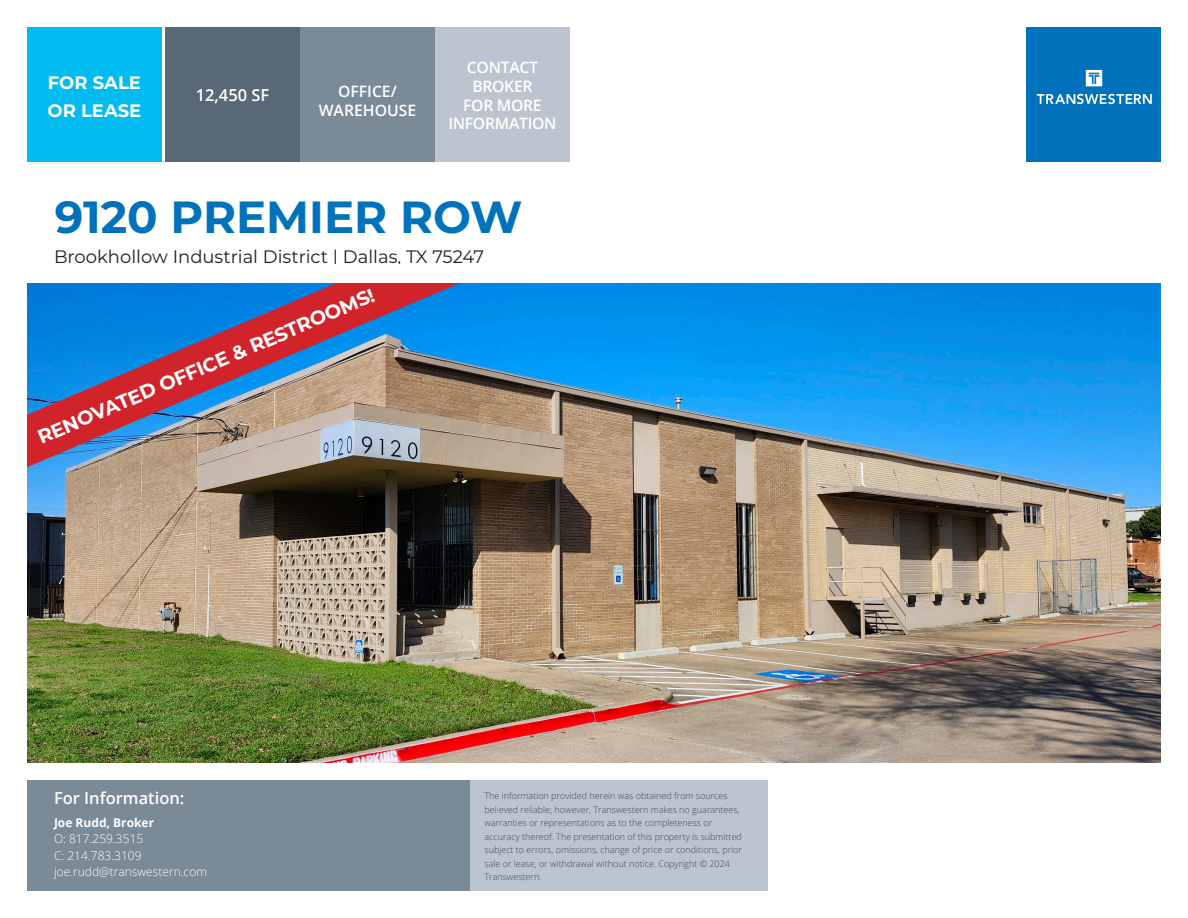
<style>
.page{position:relative;width:1188px;height:918px;background:#fff}
.page>*{position:absolute;margin:0;border:0;box-sizing:border-box;transform-origin:0 0}
.H1{font:700 45px "Montserrat";color:#0072bc}
.t1{font:700 19.5px "Montserrat";color:#fff}
.t2{font:18px "Montserrat";color:#231f20}
.Main_Header_Box{font:700 18px/28.5px "Montserrat";color:#fff}
.H3-White{font:600 16.5px "Open Sans";color:#fff}
.Secondary_Header_Boxes{font:600 16.5px "Open Sans";color:#fff}
.Secondary_Header_Boxes-2{font:600 15.75px/18.9px "Open Sans";letter-spacing:-.02em;color:#fff;text-align:center}
.Secondary_Header_Boxes-3{font:600 15.75px/18.9px "Open Sans";color:#fff;text-align:center}
.Broker_Contact_Info{font:300 12px "Open Sans";color:#fff}
.Broker_Name{font:700 12px "Open Sans";color:#fff}
.Legal{font:300 9px/13.5px "Open Sans";color:#3c4a55}
</style>
<div class="page">
<img style="left:27px;top:283px;width:1134px;height:479px">
<div style="left:1026px;top:27px;width:135px;height:135px;background:#0072bc"></div>
<svg style="left:1037px;top:94px;width:115px;height:10px"></svg>
<svg style="left:1086px;top:70px;width:16px;height:16px"></svg>
<div style="left:165px;top:27px;width:135px;height:135px;background:#586876"></div>
<div style="left:27px;top:27px;width:135px;height:135px;background:#00bcf1"></div>
<div style="left:300px;top:27px;width:135px;height:135px;background:#7b8a97"></div>
<div style="left:435px;top:27px;width:135px;height:135px;background:#bcc4d0"></div>
<div style="left:27px;top:780px;width:444px;height:111px;background:#7b8a97"></div>
<div style="left:471px;top:780px;width:297px;height:111px;background:#bcc4d0"></div>
<svg style="left:27px;top:283px;width:433px;height:196px;background:#757693"></svg>
<p class="Main_Header_Box" style="left:48px;top:67px;width:95px">FOR SALE<br>OR LEASE</p>
<p class="Secondary_Header_Boxes" style="left:196px;top:84px;width:75px">12,450 SF</p>
<p class="Secondary_Header_Boxes-3" style="left:319px;top:81px;width:99px">OFFICE/<br>WAREHOUSE</p>
<p class="Secondary_Header_Boxes-2" style="left:448px;top:57px;width:110px">CONTACT<br>BROKER<br>FOR MORE<br>INFORMATION</p>
<p class="H1" style="left:55px;top:185px;width:469px">9120 PREMIER ROW</p>
<h2 class="t2" style="left:54px;top:244px;width:432px">Brookhollow Industrial District | Dallas, TX 75247</h2>
<p class="t1" style="left:33px;top:424px;width:366px;rotate:-23deg">RENOVATED OFFICE &amp; RESTROOMS!</p>
<p class="H3-White" style="left:54px;top:786px;width:132px">For Information:</p>
<p class="Broker_Name" style="left:54px;top:814px;width:102px">Joe Rudd, Broker</p>
<p class="Broker_Contact_Info" style="left:54px;top:831px;width:91px">O: 817.259.3515</p>
<p class="Broker_Contact_Info" style="left:54px;top:847px;width:89px">C: 214.783.3109</p>
<p class="Broker_Contact_Info" style="left:54px;top:864px;width:154px">joe.rudd@transwestern.com</p>
<p class="Legal" style="left:484px;top:789px;width:259px">The information provided herein was obtained from sources believed reliable; however, Transwestern makes no guarantees, warranties or representations as to the completeness or accuracy thereof. The presentation of this property is submitted subject to errors, omissions, change of price or conditions, prior sale or lease, or withdrawal without notice. Copyright © 2024<br>Transwestern.</p>
</div>
